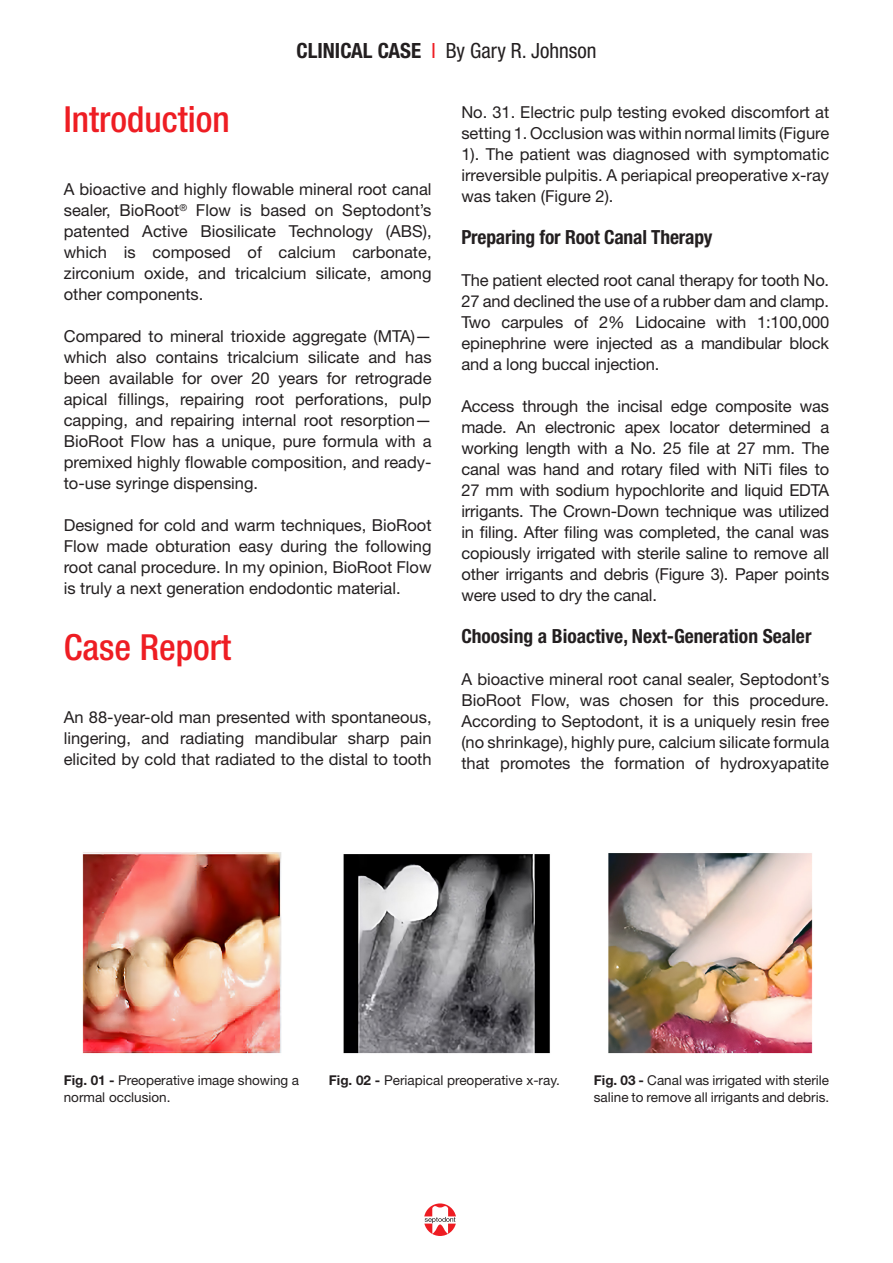
<style>
.page{position:relative;width:893px;height:1263px;background:#fff}
.page>*{position:absolute;margin:0;border:0;box-sizing:border-box;transform-origin:0 0}
._01-TXT{font:500 condensed 36px "Helvetica Neue LT Std";color:#ee1d23}
._01-Grand_Titre{font:condensed 21px "Helvetica Neue LT Std";color:#231f20}
._01-TXT-2{font:700 condensed 19.5px "Helvetica Neue LT Pro";color:#231f20}
._01-TXT-3{font:16.5px/21px "Helvetica Neue LT Std";color:#231f20;text-align:justify}
._01-Legendes_Photo{font:13.5px/16.2px "Helvetica Neue LT Std";color:#231f20}
.s1{font-family:"Helvetica Neue LT Pro";font-weight:700}
.s2{color:#ee1d23}
.s3{font-weight:700}
</style>
<div class="page">
<svg style="left:424px;top:1203px;width:32px;height:33px"></svg>
<img style="left:82px;top:852px;width:200px;height:202px">
<img style="left:343px;top:854px;width:207px;height:200px">
<img style="left:608px;top:853px;width:205px;height:201px">
<p class="_01-Grand_Titre" style="left:296px;top:38px;width:301px"><span class="s1">CLINICAL CASE</span> <span class="s2">I</span> By Gary R. Johnson</p>
<p class="_01-TXT" style="left:64px;top:98px;width:167px">Introduction</p>
<p class="_01-TXT-3" style="left:64px;top:178px;width:369px">A bioactive and highly flowable mineral root canal sealer, BioRoot<sup>®</sup> Flow is based on Septodont’s patented Active Biosilicate Technology (ABS), which is composed of calcium carbonate, zirconium oxide, and tricalcium silicate, among other components.</p>
<p class="_01-TXT-3" style="left:64px;top:325px;width:369px">Compared to mineral trioxide aggregate (MTA)— which also contains tricalcium silicate and has been available for over 20 years for retrograde apical fillings, repairing root perforations, pulp capping, and repairing internal root resorption— BioRoot Flow has a unique, pure formula with a premixed highly flowable composition, and ready&shy;to-use syringe dispensing.</p>
<p class="_01-TXT-3" style="left:64px;top:514px;width:369px">Designed for cold and warm techniques, BioRoot Flow made obturation easy during the following root canal procedure. In my opinion, BioRoot Flow is truly a next generation endodontic material.</p>
<p class="_01-TXT" style="left:64px;top:626px;width:169px">Case Report</p>
<p class="_01-TXT-3" style="left:64px;top:706px;width:369px">An 88-year-old man presented with spontaneous, lingering, and radiating mandibular sharp pain elicited by cold that radiated to the distal to tooth</p>
<p class="_01-TXT-3" style="left:461px;top:101px;width:369px">No. 31. Electric pulp testing evoked discomfort at setting 1. Occlusion was within normal limits (Figure 1). The patient was diagnosed with symptomatic irreversible pulpitis. A periapical preoperative x-ray was taken (Figure 2).</p>
<p class="_01-TXT-2" style="left:461px;top:225px;width:253px">Preparing for Root Canal Therapy</p>
<p class="_01-TXT-3" style="left:461px;top:269px;width:369px">The patient elected root canal therapy for tooth No.<br>27 and declined the use of a rubber dam and clamp.<br>Two carpules of 2% Lidocaine with 1:100,000 epinephrine were injected as a mandibular block and a long buccal injection.</p>
<p class="_01-TXT-3" style="left:461px;top:395px;width:369px">Access through the incisal edge composite was made. An electronic apex locator determined a working length with a No. 25 file at 27 mm. The canal was hand and rotary filed with NiTi files to 27 mm with sodium hypochlorite and liquid EDTA irrigants. The Crown-Down technique was utilized in filing. After filing was completed, the canal was copiously irrigated with sterile saline to remove all other irrigants and debris (Figure 3). Paper points were used to dry the canal.</p>
<p class="_01-TXT-2" style="left:461px;top:624px;width:352px">Choosing a Bioactive, Next-Generation Sealer</p>
<p class="_01-TXT-3" style="left:461px;top:668px;width:369px">A bioactive mineral root canal sealer, Septodont’s BioRoot Flow, was chosen for this procedure.<br>According to Septodont, it is a uniquely resin free (no shrinkage), highly pure, calcium silicate formula that promotes the formation of hydroxyapatite</p>
<p class="_01-Legendes_Photo" style="left:64px;top:1072px;width:237px"><span class="s3">Fig. 01 -</span> Preoperative image showing a normal occlusion.</p>
<p class="_01-Legendes_Photo" style="left:329px;top:1072px;width:232px"><span class="s3">Fig. 02 -</span> Periapical preoperative x-ray.</p>
<p class="_01-Legendes_Photo" style="left:594px;top:1072px;width:237px"><span class="s3">Fig. 03 -</span> Canal was irrigated with sterile saline to remove all irrigants and debris.</p>
</div>
